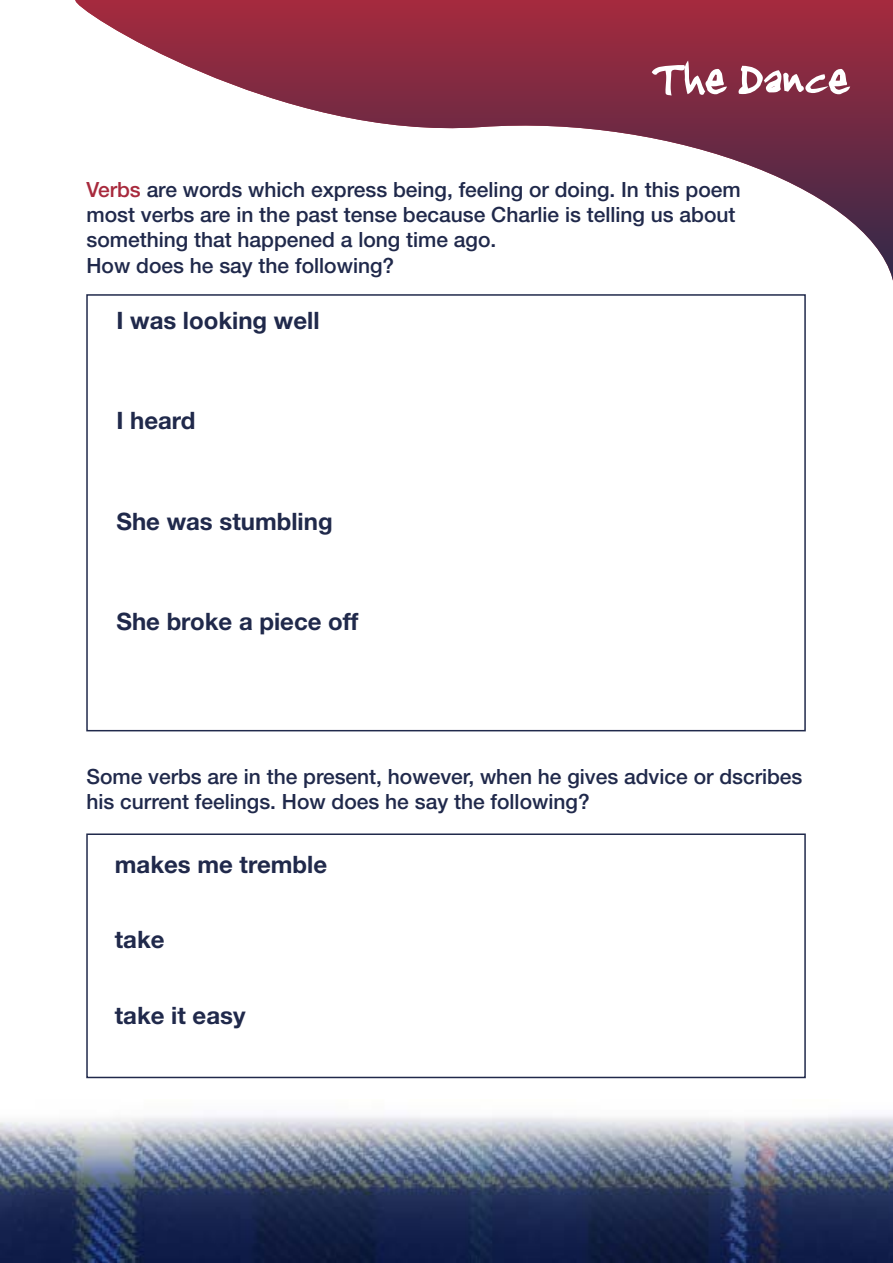
<style>
.page{position:relative;width:893px;height:1263px;background:#fff}
.page>*{position:absolute;margin:0;border:0;box-sizing:border-box;transform-origin:0 0}
.t1{font:63px "Jenkinsv 20 Thik";color:#fff}
.t2{font:700 24px "Helvetica Neue";color:#20294b}
.t3{font:500 21px/25.2px "Helvetica Neue";color:#20294b}
.s1{color:#a82a3d}
</style>
<div class="page">
<img style="left:0;top:1115px;width:892px;height:147px">
<svg style="left:75px;top:0;width:818px;height:281px"></svg>
<div style="left:86px;top:294px;width:720px;height:437px;border:2px solid #20294b"></div>
<div style="left:86px;top:833px;width:720px;height:245px;border:2px solid #20294b"></div>
<h1 class="t1" style="left:651px;top:43px;width:200px">The Dance</h1>
<p class="t3" style="left:86px;top:179px;width:656px"><span class="s1">Verbs</span> are words which express being, feeling or doing. In this poem most verbs are in the past tense because Charlie is telling us about something that happened a long time ago.<br>How does he say the following?</p>
<p class="t2" style="left:116px;top:312px;width:205px">I was looking well</p>
<p class="t2" style="left:116px;top:412px;width:81px">I heard</p>
<p class="t2" style="left:116px;top:513px;width:218px">She was stumbling</p>
<p class="t2" style="left:116px;top:613px;width:243px">She broke a piece off</p>
<p class="t3" style="left:86px;top:766px;width:717px">Some verbs are in the present, however, when he gives advice or dscribes his current feelings. How does he say the following?</p>
<p class="t2" style="left:115px;top:856px;width:214px">makes me tremble</p>
<p class="t2" style="left:115px;top:931px;width:51px">take</p>
<p class="t2" style="left:115px;top:1007px;width:132px">take it easy</p>
</div>
